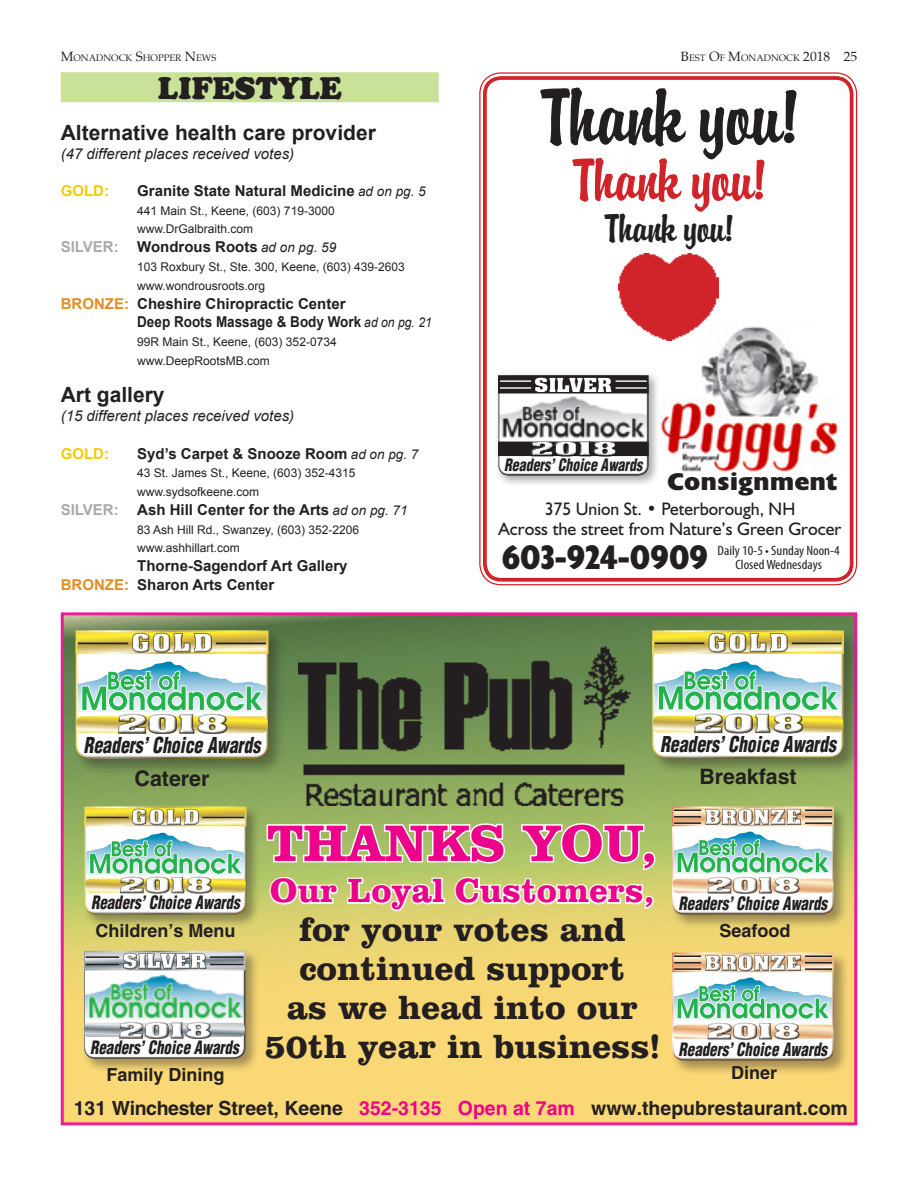
<style>
.page{position:relative;width:918px;height:1188px;background:#fff}
.page>*{position:absolute;margin:0;border:0;box-sizing:border-box;transform-origin:0 0}
.t1{font:80.4px "AT Brophy Script";color:#231f20}
.t2{font:60.3px "AT Brophy Script";color:#d1232a}
.t3{font:700 52.5px "Clarendon BT";color:#ed028c}
.t4{font:40.2px "AT Brophy Script";color:#231f20}
.t5{font:700 34.5px/39px "Clarendon BT";color:#231f20;text-align:center}
.t6{font:700 34.5px "Clarendon BT";color:#ed028c}
.t7{font:700 condensed 34.5px "Humanist 521 BT Xtra";color:#231f20}
.t8{font:900 30px "Cooper BT";color:#231f20}
.t9{font:700 condensed 24.45px "Humanist 521 BT Xtra";color:#231f20;scale:1.3 1}
.t10{font:italic 900 condensed 21.45px "Helvetica";color:#231f20;scale:.83 1}
.t11{font:700 21.45px "Helvetica";color:#231f20}
.t12{font:italic 900 condensed 21.3px "Helvetica";color:#231f20;scale:.83 1}
.t13{font:700 21.3px "Helvetica";color:#231f20}
.t14{font:700 21px "Arial";color:#231f20}
.t15{font:700 19.5px "Helvetica";color:#231f20}
.t16{font:18.15px/20px "Humanist 521 BT";color:#231f20;text-align:center}
.t17{font:italic 900 condensed 18px "Helvetica";color:#231f20;scale:.83 1}
.t18{font:700 18px "Helvetica";color:#231f20}
.t19{font:italic 900 condensed 16.8px "Helvetica";color:#231f20;scale:.83 1}
.t20{font:700 16.8px "Aachen";color:#fff;scale:1.2 1}
.t21{font:700 15px/18.8px "Arial";color:#231f20}
.t22{font:italic 15px "Arial";color:#231f20}
.t23{font:700 15px "Arial";color:#f4ca05}
.t24{font:condensed 13.5px/14.5px "Myriad Pro";color:#231f20;text-align:center;scale:1.08 1}
.t25{font:12px/18.8px "Arial";color:#231f20}
.t26{font:9.45px "Palatino";color:#231f20}
.s1{font-size:13.5px}
.s2{font-weight:400;font-style:italic;font-size:13.5px}
.s3{color:#a8a9ad}
.s4{color:#e28e25}
.s5{color:#ed028c}
</style>
<div class="page">
<div style="left:483px;top:76px;width:370px;height:506px;border:4px solid #d1232a;border-radius:16px"></div>
<div style="left:494px;top:372px;width:166px;height:115px;background:#231f20;opacity:.4"></div>
<svg style="left:498px;top:375px;width:151px;height:101px"></svg>
<div style="left:529px;top:439px;width:88px;height:18px;background:#fff"></div>
<div style="left:529px;top:440px;width:88px;height:18px;background:#231f20;opacity:.75"></div>
<img style="left:661px;top:402px;width:178px;height:70px">
<img style="left:701px;top:326px;width:117px;height:91px">
<img style="left:618px;top:254px;width:100px;height:86px">
<div style="left:61px;top:72px;width:378px;height:30px;background:#cae19a"></div>
<svg style="left:65px;top:616px;width:788px;height:505px;background:#d3c66c"></svg>
<div style="left:61px;top:612px;width:796px;height:513px;border:3px solid #ed028c"></div>
<img style="left:298px;top:645px;width:332px;height:161px">
<div style="left:650px;top:629px;width:207px;height:147px;background:#231f20;opacity:.4"></div>
<div style="left:652px;top:634px;width:192px;height:124px;background:#231f20;opacity:.55"></div>
<svg style="left:653px;top:631px;width:190px;height:22px;background:#e3cf64"></svg>
<div style="left:707px;top:632px;width:82px;height:23px;background:#231f20;opacity:.75"></div>
<hr style="left:655px;top:642px;width:49px;height:2px;background:#231f20">
<hr style="left:792px;top:642px;width:49px;height:2px;background:#231f20">
<svg style="left:653px;top:661px;width:190px;height:72px"></svg>
<div style="left:692px;top:711px;width:111px;height:23px;background:#f3f8fb"></div>
<div style="left:692px;top:712px;width:111px;height:23px;background:#231f20;opacity:.75"></div>
<div style="left:83px;top:805px;width:178px;height:124px;background:#231f20;opacity:.4"></div>
<div style="left:84px;top:809px;width:162px;height:106px;background:#231f20;opacity:.55"></div>
<div style="left:84px;top:807px;width:162px;height:19px;border:2px solid #fff"></div>
<svg style="left:85px;top:807px;width:161px;height:18px;background:#dfcb61"></svg>
<div style="left:131px;top:808px;width:69px;height:20px;background:#231f20;opacity:.75"></div>
<hr style="left:87px;top:817px;width:42px;height:1px;background:#231f20">
<hr style="left:202px;top:817px;width:42px;height:1px;background:#231f20">
<svg style="left:85px;top:833px;width:161px;height:61px"></svg>
<div style="left:118px;top:875px;width:94px;height:19px;background:#fff"></div>
<div style="left:118px;top:876px;width:94px;height:18px;background:#231f20;opacity:.75"></div>
<div style="left:82px;top:949px;width:178px;height:124px;background:#231f20;opacity:.4"></div>
<svg style="left:85px;top:951px;width:161px;height:108px"></svg>
<div style="left:117px;top:1020px;width:94px;height:19px;background:#fff"></div>
<div style="left:117px;top:1021px;width:94px;height:19px;background:#231f20;opacity:.75"></div>
<div style="left:670px;top:805px;width:179px;height:124px;background:#231f20;opacity:.4"></div>
<div style="left:672px;top:809px;width:162px;height:106px;background:#231f20;opacity:.55"></div>
<div style="left:705px;top:808px;width:98px;height:20px;background:#231f20;opacity:.75"></div>
<svg style="left:673px;top:807px;width:160px;height:18px"></svg>
<svg style="left:673px;top:832px;width:160px;height:62px"></svg>
<div style="left:705px;top:875px;width:95px;height:19px;background:#fff"></div>
<div style="left:705px;top:876px;width:95px;height:19px;background:#231f20;opacity:.75"></div>
<div style="left:73px;top:628px;width:213px;height:148px;background:#231f20;opacity:.4"></div>
<div style="left:76px;top:634px;width:192px;height:125px;background:#231f20;opacity:.55"></div>
<svg style="left:76px;top:631px;width:192px;height:22px;background:#deca62"></svg>
<div style="left:131px;top:632px;width:82px;height:23px;background:#231f20;opacity:.75"></div>
<hr style="left:78px;top:643px;width:50px;height:1px;background:#231f20">
<hr style="left:216px;top:643px;width:50px;height:1px;background:#231f20">
<svg style="left:76px;top:662px;width:192px;height:72px"></svg>
<div style="left:115px;top:712px;width:113px;height:22px;background:#fff"></div>
<div style="left:115px;top:713px;width:113px;height:22px;background:#231f20;opacity:.75"></div>
<div style="left:671px;top:951px;width:178px;height:125px;background:#231f20;opacity:.4"></div>
<div style="left:672px;top:955px;width:162px;height:106px;background:#231f20;opacity:.55"></div>
<svg style="left:673px;top:953px;width:160px;height:18px"></svg>
<div style="left:705px;top:954px;width:97px;height:20px;background:#231f20;opacity:.75"></div>
<hr style="left:674px;top:962px;width:27px;height:2px;background:#231f20">
<hr style="left:674px;top:968px;width:27px;height:2px;background:#231f20">
<hr style="left:674px;top:955px;width:27px;height:2px;background:#231f20">
<hr style="left:805px;top:962px;width:27px;height:2px;background:#231f20">
<hr style="left:805px;top:968px;width:27px;height:2px;background:#231f20">
<hr style="left:805px;top:955px;width:27px;height:2px;background:#231f20">
<svg style="left:673px;top:978px;width:160px;height:62px"></svg>
<div style="left:705px;top:1021px;width:95px;height:19px;background:#fff"></div>
<div style="left:705px;top:1022px;width:95px;height:19px;background:#231f20;opacity:.75"></div>
<svg style="left:265px;top:822px;width:392px;height:91px"></svg>
<p class="t26" style="left:61px;top:50px;width:157px"><span class="s1">M</span>ONADNOCK <span class="s1">S</span>HOPPER <span class="s1">N</span>EWS</p>
<p class="t26" style="left:681px;top:50px;width:178px"><span class="s1">B</span>EST <span class="s1">O</span>F <span class="s1">M</span>ONADNOCK <span class="s1">2018 25</span></p>
<h3 class="t8" style="left:158px;top:70px;width:186px">LIFESTYLE</h3>
<h3 class="t14" style="left:61px;top:119px;width:317px">Alternative health care provider</h3>
<p class="t22" style="left:61px;top:144px;width:235px">(47 different places received votes)</p>
<p class="t23" style="left:61px;top:181px;width:50px">GOLD:</p>
<p class="t21" style="left:137px;top:182px;width:290px">Granite State Natural Medicine <span class="s2">ad on pg. 5</span></p>
<p class="t25" style="left:137px;top:201px;width:199px">441 Main St., Keene, (603) 719-3000 www.DrGalbraith.com</p>
<p class="t21" style="left:61px;top:238px;width:277px"><span class="s3">SILVER:</span> Wondrous Roots <span class="s2">ad on pg. 59</span></p>
<p class="t25" style="left:137px;top:258px;width:269px">103 Roxbury St., Ste. 300, Keene, (603) 439-2603 www.wondrousroots.org</p>
<p class="t21" style="left:137px;top:294px;width:296px;text-indent:-76px"><span class="s4">BRONZE:</span> Cheshire Chiropractic Center<br>Deep Roots Massage &amp; Body Work <span class="s2">ad on pg. 21</span></p>
<p class="t25" style="left:137px;top:333px;width:201px">99R Main St., Keene, (603) 352-0734 www.DeepRootsMB.com</p>
<h3 class="t14" style="left:61px;top:381px;width:105px">Art gallery</h3>
<p class="t22" style="left:61px;top:406px;width:235px">(15 different places received votes)</p>
<p class="t23" style="left:61px;top:443px;width:50px">GOLD:</p>
<p class="t21" style="left:137px;top:444px;width:283px">Syd’s Carpet &amp; Snooze Room <span class="s2">ad on pg. 7</span></p>
<p class="t25" style="left:137px;top:464px;width:220px">43 St. James St., Keene, (603) 352-4315 www.sydsofkeene.com</p>
<p class="t21" style="left:61px;top:501px;width:348px"><span class="s3">SILVER:</span> Ash Hill Center for the Arts <span class="s2">ad on pg. 71</span></p>
<p class="t25" style="left:137px;top:520px;width:223px">83 Ash Hill Rd., Swanzey, (603) 352-2206 www.ashhillart.com</p>
<p class="t21" style="left:61px;top:557px;width:288px;text-indent:76px">Thorne-Sagendorf Art Gallery<br><span class="s4">BRONZE:</span> Sharon Arts Center</p>
<h3 class="t10" style="left:83px;top:732px;width:215px">Readers’ Choice Awards</h3>
<h3 class="t11" style="left:135px;top:765px;width:77px">Caterer</h3>
<h1 class="t1" style="left:539px;top:66px;width:261px">Thank you!</h1>
<h2 class="t2" style="left:571px;top:142px;width:196px">Thank you!</h2>
<h3 class="t4" style="left:604px;top:203px;width:131px">Thank you!</h3>
<h3 class="t20" style="left:534px;top:373px;width:67px">SILVER</h3>
<h3 class="t19" style="left:504px;top:454px;width:168px">Readers’ Choice Awards</h3>
<h3 class="t9" style="left:667px;top:466px;width:132px">Consignment</h3>
<h3 class="t16" style="left:499px;top:498px;width:344px">375 Union St. • Peterborough, NH<br>Across the street from Nature’s Green Grocer</h3>
<h3 class="t7" style="left:502px;top:536px;width:208px">603-924-0909</h3>
<p class="t24" style="left:718px;top:543px;width:115px">Daily 10-5 • Sunday Noon-4<br>Closed Wednesdays</p>
<h3 class="t12" style="left:660px;top:731px;width:213px">Readers’ Choice Awards</h3>
<h3 class="t13" style="left:700px;top:763px;width:99px">Breakfast</h3>
<h3 class="t17" style="left:91px;top:892px;width:181px">Readers’ Choice Awards</h3>
<h3 class="t18" style="left:95px;top:919px;width:142px">Children’s Menu</h3>
<h3 class="t17" style="left:90px;top:1036px;width:181px">Readers’ Choice Awards</h3>
<h3 class="t18" style="left:106px;top:1064px;width:120px">Family Dining</h3>
<h3 class="t3" style="left:267px;top:810px;width:392px">THANKS YOU,</h3>
<h3 class="t6" style="left:270px;top:869px;width:386px">Our Loyal Customers,</h3>
<h3 class="t5" style="left:264px;top:909px;width:398px">for your votes and continued support<br>as we head into our<br>50th year in business!</h3>
<h3 class="t17" style="left:679px;top:892px;width:181px">Readers’ Choice Awards</h3>
<h3 class="t18" style="left:719px;top:920px;width:73px">Seafood</h3>
<h3 class="t17" style="left:679px;top:1038px;width:181px">Readers’ Choice Awards</h3>
<h3 class="t18" style="left:731px;top:1062px;width:48px">Diner</h3>
<h3 class="t15" style="left:74px;top:1096px;width:776px">131 Winchester Street, Keene <span class="s5">352-3135</span> <span class="s5">Open at 7am</span> www.thepubrestaurant.com</h3>
</div>
